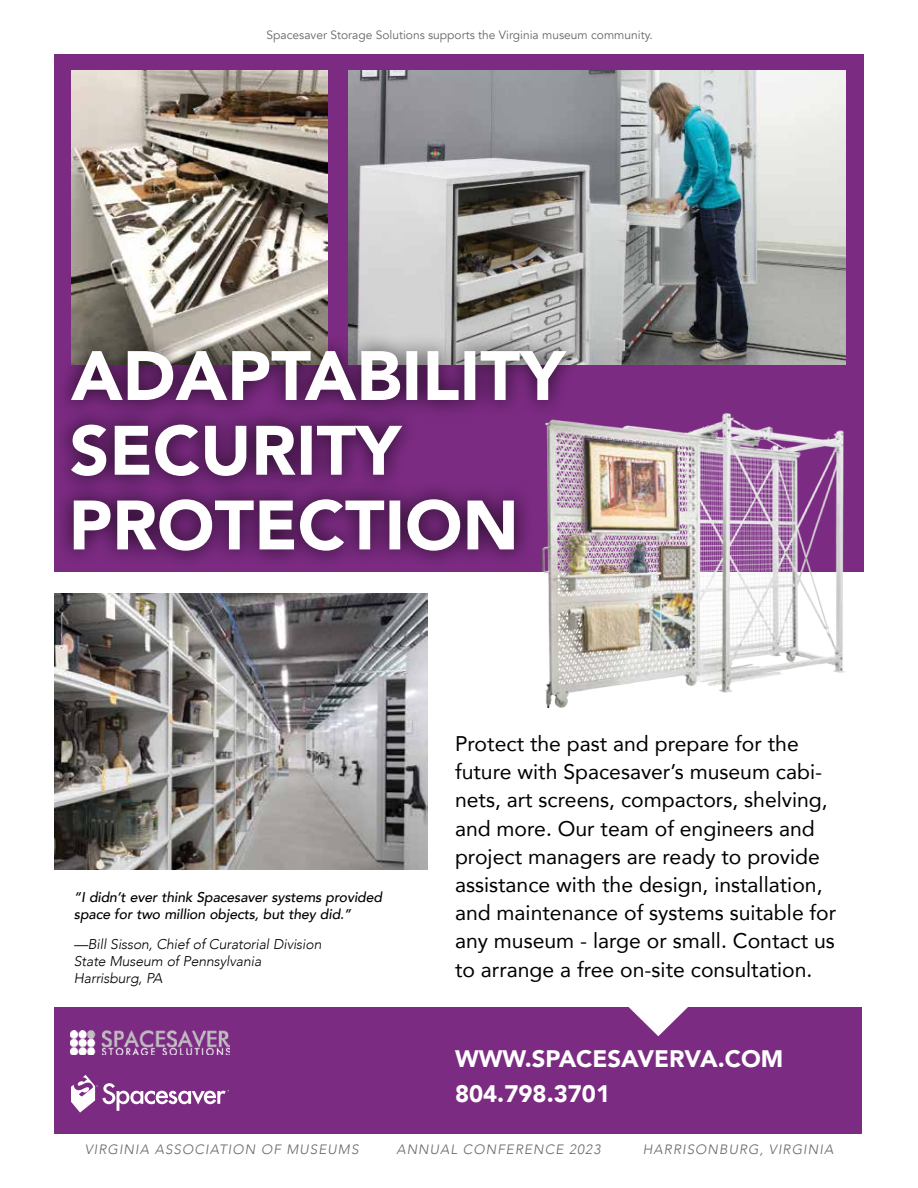
<style>
.page{position:relative;width:918px;height:1188px;background:#fff}
.page>*{position:absolute;margin:0;border:0;box-sizing:border-box;transform-origin:0 0}
.t1{font:900 23.85px/35.4px "Avenir";color:#fff}
.t2{font:21.15px/28.2px "Avenir";color:#000}
.t3{font:italic 500 14.1px/17px "Avenir";letter-spacing:-.01em;color:#000}
.t4{font:italic 300 14.1px/17px "Avenir";letter-spacing:-.01em;color:#000}
.t5{font:italic 300 13.5px "Avenir";letter-spacing:.08em;color:#666767}
.t6{font:12px "Avenir";color:#666767}
</style>
<div class="page">
<div style="left:54px;top:1008px;width:808px;height:126px;background:#7c2b83"></div>
<div style="left:54px;top:54px;width:810px;height:518px;background:#7c2b83"></div>
<img style="left:54px;top:593px;width:373px;height:276px">
<svg style="left:628px;top:1007px;width:61px;height:29px"></svg>
<svg style="left:71px;top:1075px;width:158px;height:38px"></svg>
<img style="left:71px;top:1030px;width:158px;height:25px">
<img style="left:348px;top:71px;width:498px;height:294px">
<img style="left:543px;top:414px;width:302px;height:294px">
<div style="left:55px;top:481px;width:478px;height:88px;background:#000;opacity:.75"></div>
<svg style="left:74px;top:499px;width:440px;height:52px"></svg>
<div style="left:54px;top:406px;width:365px;height:89px;background:#000;opacity:.75"></div>
<svg style="left:71px;top:425px;width:331px;height:51px"></svg>
<img style="left:71px;top:71px;width:256px;height:261px">
<div style="left:54px;top:332px;width:529px;height:87px;background:#000;opacity:.75"></div>
<svg style="left:71px;top:351px;width:496px;height:49px"></svg>
<p class="t6" style="left:267px;top:28px;width:388px">Spacesaver Storage Solutions supports the Virginia museum community.</p>
<p class="t3" style="left:74px;top:889px;width:310px">“I didn’t ever think Spacesaver systems provided space for two million objects, but they did.”</p>
<p class="t4" style="left:74px;top:935px;width:249px">—Bill Sisson, Chief of Curatorial Division<br>State Museum of Pennsylvania<br>Harrisburg, PA</p>
<p class="t2" style="left:455px;top:729px;width:383px">Protect the past and prepare for the future with Spacesaver’s museum cabi&shy;nets, art screens, compactors, shelving, and more. Our team of engineers and project managers are ready to provide assistance with the design, installation, and maintenance of systems suitable for any museum - large or small. Contact us to arrange a free on-site consultation.</p>
<p class="t1" style="left:455px;top:1040px;width:330px">WWW.SPACESAVERVA.COM<br>804.798.3701</p>
<p class="t5" style="left:85px;top:1142px;width:275px">VIRGINIA ASSOCIATION OF MUSEUMS</p>
<p class="t5" style="left:396px;top:1142px;width:206px">ANNUAL CONFERENCE 2023</p>
<p class="t5" style="left:643px;top:1142px;width:192px">HARRISONBURG, VIRGINIA</p>
</div>
